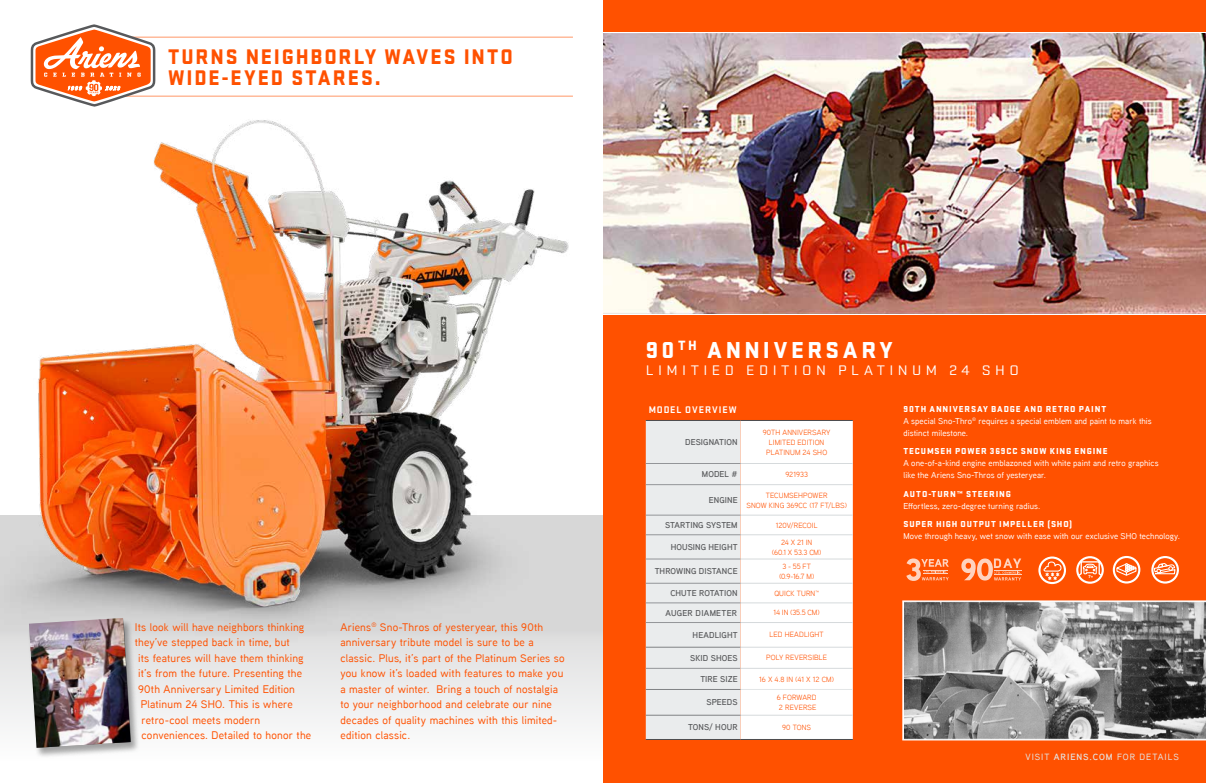
<style>
.page{position:relative;width:1206px;height:783px;background:#fff}
.page>*{position:absolute;margin:0;border:0;box-sizing:border-box;transform-origin:0 0}
.t1{font:900 24px "Stratum 1";letter-spacing:.15em;color:#fff}
.t2{font:900 22px/21px "Stratum 1";letter-spacing:.09em;color:#ff5100;scale:.95 1}
.t3{font:14.4px "Stratum 1";letter-spacing:.275em;color:#fff;scale:1.11 1}
.t4{font:500 11px/15.5px "Aaux Next";letter-spacing:.015em;color:#ff5100}
.t5{font:700 10px "Stratum 1";letter-spacing:.09em;color:#fff}
.t6{font:900 9px "Stratum 1";letter-spacing:.095em;color:#fff}
.t7{font:500 9px "Aaux Next";letter-spacing:.105em;color:#e3e6e7}
.t8{font:500 8.5px/12px "Aaux Next";letter-spacing:.005em;color:#fff}
.t9{font:600 8.5px "Aaux Next";letter-spacing:.01em;color:#58595b}
.t10{font:600 8.5px "Aaux Next";letter-spacing:.035em;color:#58595b}
.t11{font:7.5px/10px "Aaux Next";letter-spacing:.01em;color:#ff5100;text-align:center}
.t12{font:7.5px/10px "Aaux Next";letter-spacing:-.01em;color:#ff5100;text-align:center}
.t13{font:900 4.3px "Aaux Next";color:#fff;scale:1.05 1}
.s1{font-weight:600}
</style>
<div class="page">
<div style="left:603px;top:316px;width:603px;height:467px;background:#ff5100"></div>
<div style="left:0;top:664px;width:603px;height:60px;background:#ededee"></div>
<img style="left:603px;top:34px;width:603px;height:279px">
<svg style="left:646px;top:421px;width:207px;height:318px;background:#f4f5f5"></svg>
<hr style="left:646px;top:647px;width:95px;height:1px;background:#808285">
<hr style="left:646px;top:668px;width:95px;height:1px;background:#939598">
<hr style="left:741px;top:515px;width:112px;height:1px;background:#d6dadc">
<hr style="left:741px;top:535px;width:112px;height:1px;background:#d6dadc">
<hr style="left:741px;top:559px;width:112px;height:1px;background:#d6dadc">
<hr style="left:741px;top:583px;width:112px;height:1px;background:#d6dadc">
<hr style="left:741px;top:603px;width:112px;height:1px;background:#d6dadc">
<hr style="left:741px;top:622px;width:112px;height:1px;background:#d6dadc">
<hr style="left:741px;top:647px;width:112px;height:1px;background:#d6dadc">
<hr style="left:741px;top:668px;width:112px;height:1px;background:#d6dadc">
<hr style="left:741px;top:689px;width:112px;height:1px;background:#e3e6e7">
<hr style="left:646px;top:420px;width:95px;height:1px;background:#4d4d4f">
<hr style="left:741px;top:420px;width:112px;height:1px;background:#4d4d4f">
<hr style="left:646px;top:739px;width:95px;height:1px;background:#4d4d4f">
<hr style="left:741px;top:739px;width:112px;height:1px;background:#4d4d4f">
<hr style="left:741px;top:463px;width:112px;height:1px;background:#d6dadc">
<hr style="left:741px;top:484px;width:112px;height:1px;background:#d6dadc">
<hr style="left:741px;top:715px;width:112px;height:1px;background:#d6dadc">
<hr style="left:646px;top:463px;width:95px;height:1px;background:#939598">
<hr style="left:646px;top:484px;width:95px;height:1px;background:#939598">
<hr style="left:646px;top:515px;width:95px;height:1px;background:#939598">
<hr style="left:646px;top:535px;width:95px;height:1px;background:#939598">
<hr style="left:646px;top:559px;width:95px;height:1px;background:#939598">
<hr style="left:646px;top:583px;width:95px;height:1px;background:#939598">
<hr style="left:646px;top:603px;width:95px;height:1px;background:#939598">
<hr style="left:646px;top:622px;width:95px;height:1px;background:#939598">
<hr style="left:646px;top:689px;width:95px;height:1px;background:#808285">
<hr style="left:646px;top:715px;width:95px;height:1px;background:#808285">
<hr style="left:102px;top:96px;width:471px;height:1px;background:#ff5100">
<hr style="left:98px;top:37px;width:475px;height:1px;background:#ff5100">
<svg style="left:903px;top:601px;width:303px;height:139px;background:#888"></svg>
<svg style="left:30px;top:24px;width:126px;height:83px"></svg>
<div style="left:603px;top:0;width:603px;height:31px;background:#ff5100"></div>
<img style="left:0;top:120px;width:603px;height:544px">
<div style="left:1038px;top:557px;width:28px;height:27px;border:2px solid #fff;border-radius:50%"></div>
<svg style="left:1043px;top:561px;width:19px;height:20px"></svg>
<div style="left:1076px;top:556px;width:28px;height:28px;border:2px solid #fff;border-radius:50%"></div>
<svg style="left:1077px;top:561px;width:26px;height:16px"></svg>
<svg style="left:1114px;top:563px;width:23px;height:13px"></svg>
<div style="left:1113px;top:556px;width:27px;height:28px;border:2px solid #fff;border-radius:50%"></div>
<div style="left:1151px;top:556px;width:28px;height:28px;border:2px solid #fff;border-radius:50%"></div>
<svg style="left:1151px;top:562px;width:25px;height:13px"></svg>
<svg style="left:906px;top:559px;width:43px;height:22px"></svg>
<svg style="left:961px;top:559px;width:60px;height:22px"></svg>
<div style="left:28px;top:618px;width:112px;height:141px;background:#000;opacity:.35"></div>
<img style="left:29px;top:618px;width:102px;height:130px">
<h2 class="t2" style="left:168px;top:45px;width:365px">TURNS NEIGHBORLY WAVES INTO<br>WIDE-EYED STARES.</h2>
<p class="t4" style="left:135px;top:619px;width:171px">Its look will have neighbors thinking</p>
<p class="t4" style="left:135px;top:634px;width:156px">they’ve stepped back in time, but</p>
<p class="t4" style="left:138px;top:650px;width:167px">its features will have them thinking</p>
<p class="t4" style="left:138px;top:665px;width:165px">it’s from the future. Presenting the</p>
<p class="t4" style="left:138px;top:681px;width:158px">90th Anniversary Limited Edition</p>
<p class="t4" style="left:141px;top:696px;width:154px">Platinum 24 SHO. This is where</p>
<p class="t4" style="left:142px;top:712px;width:120px">retro-cool meets modern</p>
<p class="t4" style="left:142px;top:727px;width:171px">conveniences. Detailed to honor the</p>
<p class="t4" style="left:340px;top:619px;width:226px">Ariens<sup>®</sup> Sno-Thros of yesteryear, this 90th anniversary tribute model is sure to be a classic. Plus, it’s part of the Platinum Series so you know it’s loaded with features to make you a master of winter. Bring a touch of nostalgia to your neighborhood and celebrate our nine decades of quality machines with this limited&shy;edition classic.</p>
<h1 class="t1" style="left:646px;top:333px;width:248px">90 <sup>TH</sup> ANNIVERSARY</h1>
<h3 class="t3" style="left:646px;top:361px;width:338px">LIMITIED EDITION PLATINUM 24 SHO</h3>
<p class="t5" style="left:649px;top:402px;width:90px">MODEL OVERVIEW</p>
<p class="t9" style="left:685px;top:436px;width:54px">DESIGNATION</p>
<p class="t11" style="left:763px;top:427px;width:69px">90TH ANNIVERSARY<br>LIMITED EDITION<br>PLATINUM 24 SHO</p>
<p class="t9" style="left:702px;top:468px;width:37px">MODEL #</p>
<p class="t11" style="left:785px;top:469px;width:24px">921933</p>
<p class="t9" style="left:709px;top:494px;width:30px">ENGINE</p>
<p class="t11" style="left:746px;top:490px;width:102px">TECUMSEHPOWER<br>SNOW KING 369CC (17 FT/LBS)</p>
<p class="t9" style="left:665px;top:519px;width:74px">STARTING SYSTEM</p>
<p class="t11" style="left:776px;top:520px;width:43px">120V/RECOIL</p>
<p class="t9" style="left:671px;top:541px;width:68px">HOUSING HEIGHT</p>
<p class="t12" style="left:772px;top:537px;width:51px">24 X 21 IN<br>(60.1 X 53.3 CM)</p>
<p class="t9" style="left:655px;top:565px;width:84px">THROWING DISTANCE</p>
<p class="t11" style="left:779px;top:561px;width:37px">3 - 55 FT (0.9-16.7 M)</p>
<p class="t9" style="left:670px;top:587px;width:69px">CHUTE ROTATION</p>
<p class="t11" style="left:774px;top:588px;width:46px">QUICK TURN™</p>
<p class="t10" style="left:665px;top:607px;width:73px">AUGER DIAMETER</p>
<p class="t11" style="left:774px;top:607px;width:48px">14 IN (35.5 CM)</p>
<p class="t9" style="left:693px;top:629px;width:47px">HEADLIGHT</p>
<p class="t11" style="left:770px;top:630px;width:56px">LED HEADLIGHT</p>
<p class="t9" style="left:690px;top:652px;width:49px">SKID SHOES</p>
<p class="t11" style="left:766px;top:653px;width:63px">POLY REVERSIBLE</p>
<p class="t9" style="left:700px;top:673px;width:39px">TIRE SIZE</p>
<p class="t11" style="left:759px;top:674px;width:76px">16 X 4.8 IN (41 X 12 CM)</p>
<p class="t9" style="left:707px;top:696px;width:33px">SPEEDS</p>
<p class="t11" style="left:777px;top:692px;width:41px;text-align:left">6 FORWARD<br>2 REVERSE</p>
<p class="t9" style="left:688px;top:721px;width:51px">TONS/ HOUR</p>
<p class="t11" style="left:782px;top:722px;width:30px">90 TONS</p>
<p class="t6" style="left:903px;top:402px;width:204px">90TH ANNIVERSAY BADGE AND RETRO PAINT</p>
<p class="t8" style="left:903px;top:415px;width:250px">A special Sno-Thro<sup>®</sup> requires a special emblem and paint to mark this distinct milestone.</p>
<p class="t6" style="left:903px;top:445px;width:206px">TECUMSEH POWER 369CC SNOW KING ENGINE</p>
<p class="t8" style="left:903px;top:457px;width:257px">A one-of-a-kind engine emblazoned with white paint and retro graphics like the Ariens Sno-Thros of yesteryear.</p>
<p class="t6" style="left:903px;top:487px;width:109px">AUTO-TURN™ STEERING</p>
<p class="t8" style="left:903px;top:500px;width:138px">Effortless, zero-degree turning radius.</p>
<p class="t6" style="left:903px;top:518px;width:170px">SUPER HIGH OUTPUT IMPELLER (SHO)</p>
<p class="t8" style="left:904px;top:530px;width:278px">Move through heavy, wet snow with ease with our exclusive SHO technology.</p>
<p class="t13" style="left:1089px;top:574px;width:6px">7+</p>
<p class="t7" style="left:1026px;top:750px;width:155px">VISIT <span class="s1">ARIENS.COM</span> FOR DETAILS</p>
</div>
